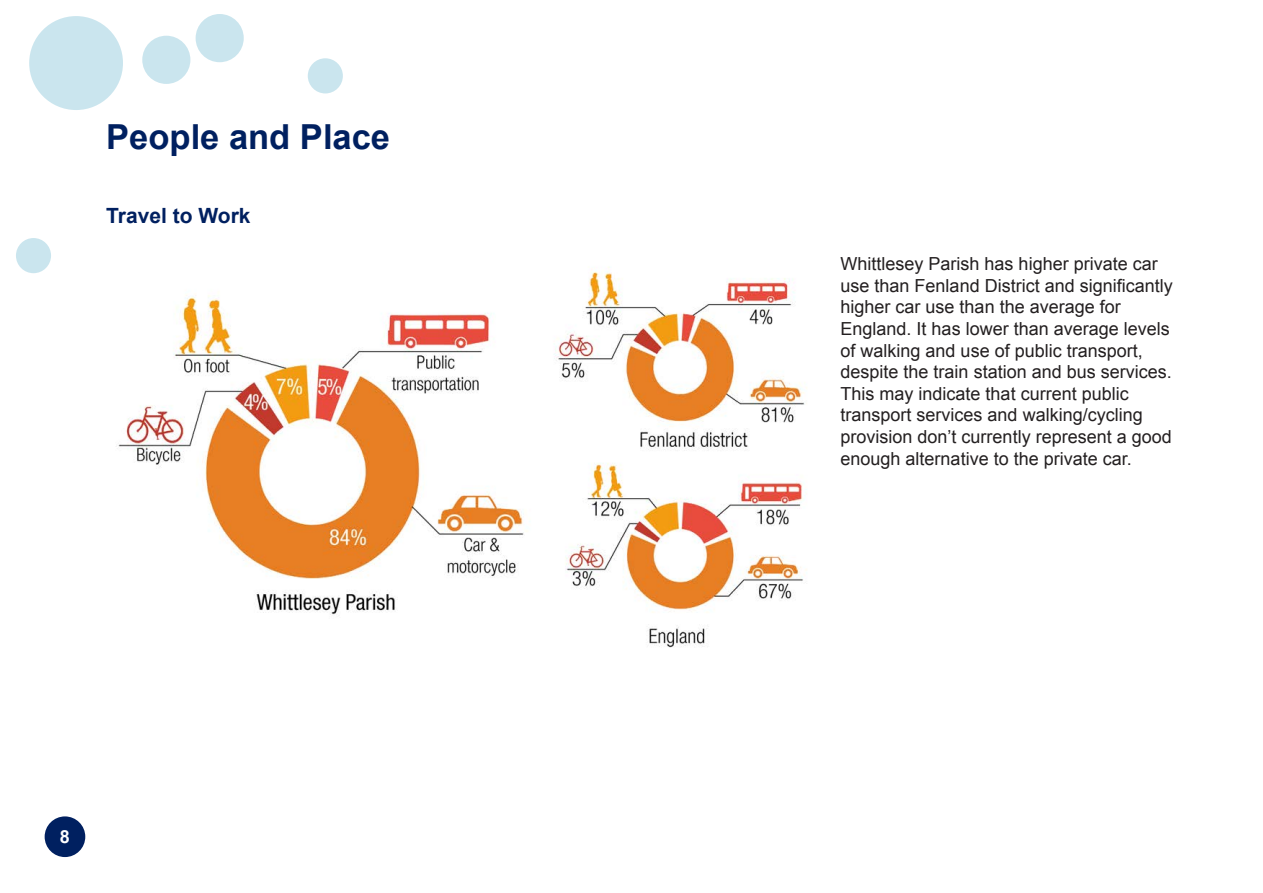
<style>
.page{position:relative;width:1263px;height:893px;background:#fff}
.page>*{position:absolute;margin:0;border:0;box-sizing:border-box;transform-origin:0 0}
.Whittlesey_Section_H{font:700 34.5px "Arial";color:#002060}
.Whittlesey_Sub_Headi{font:700 21px "Arial";color:#002060}
.Body{font:18px/21.6px "Arial";color:#231f20}
.t1{font:700 18px "Arial";color:#fff}
</style>
<div class="page">
<div style="left:29px;top:16px;width:94px;height:94px;background:#cae5ee;border-radius:50%"></div>
<div style="left:142px;top:36px;width:48px;height:48px;background:#cae5ee;border-radius:50%"></div>
<div style="left:196px;top:14px;width:48px;height:48px;background:#cae5ee;border-radius:50%"></div>
<div style="left:16px;top:238px;width:35px;height:35px;background:#cae5ee;border-radius:50%"></div>
<div style="left:308px;top:58px;width:35px;height:35px;background:#cae5ee;border-radius:50%"></div>
<div style="left:45px;top:816px;width:40px;height:41px;background:#002060;border-radius:50%"></div>
<img style="left:118px;top:267px;width:689px;height:381px">
<div style="left:147px;top:240px;width:225px;height:47px;background:#fff"></div>
<p class="Whittlesey_Section_H" style="left:106px;top:114px;width:285px">People and Place</p>
<p class="Whittlesey_Sub_Headi" style="left:106px;top:202px;width:146px">Travel to Work</p>
<p class="t1" style="left:60px;top:825px;width:12px">8</p>
<p class="Body" style="left:840px;top:253px;width:334px">Whittlesey Parish has higher private car use than Fenland District and significantly higher car use than the average for England. It has lower than average levels of walking and use of public transport, despite the train station and bus services.<br>This may indicate that current public transport services and walking/cycling provision don’t currently represent a good enough alternative to the private car.</p>
</div>
